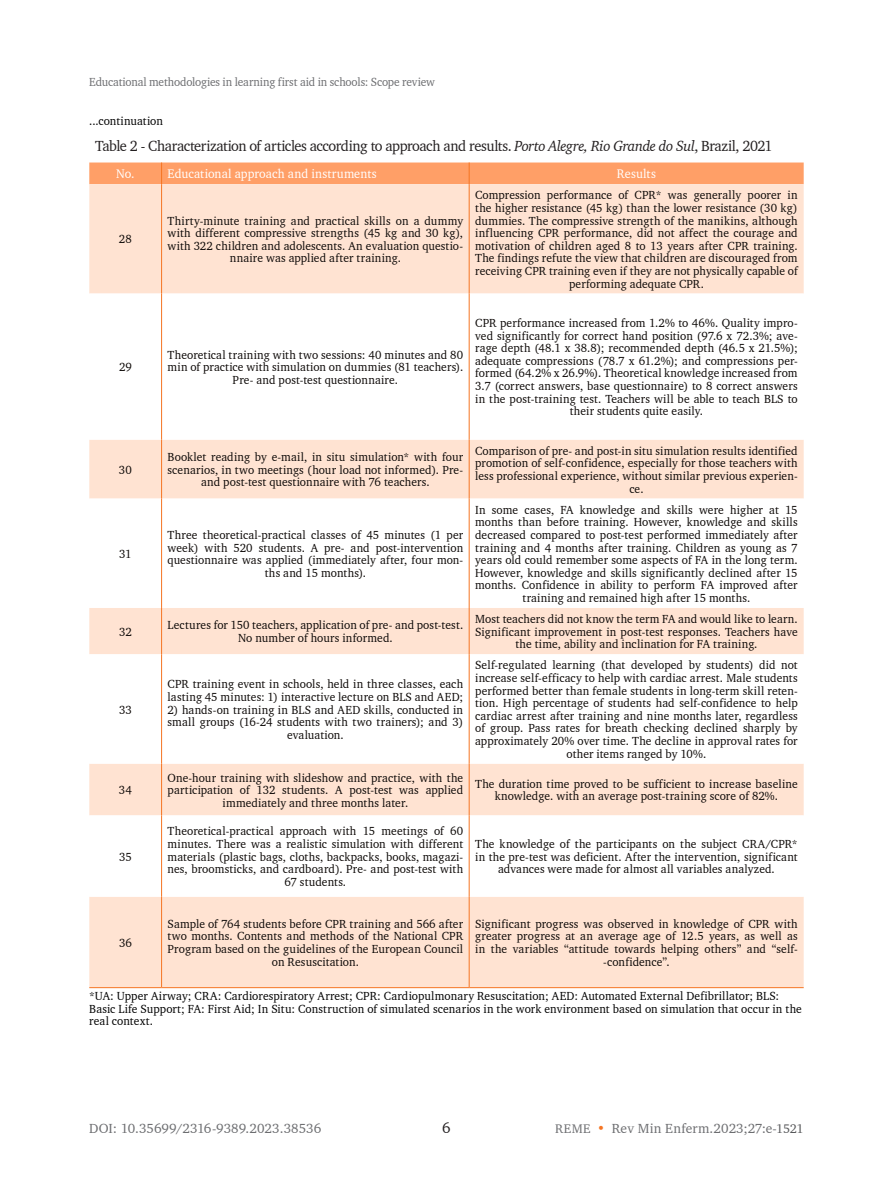
<style>
.page{position:relative;width:893px;height:1191px;background:#fff}
.page>*{position:absolute;margin:0;border:0;box-sizing:border-box;transform-origin:0 0}
.t1{font:15px "Charter BT";letter-spacing:-.03em;color:#231f20;scale:.96 1}
.t2{font:15px "Charter BT";letter-spacing:-.03em;color:#231f20}
.t3{font:13.5px "Charter BT";letter-spacing:.005em;color:#6c6d70}
.t4{font:12.75px "Charter BT";letter-spacing:.01em;color:#fff;scale:.96 1}
.t5{font:12px/12.6px "Charter BT";letter-spacing:.01em;color:#0c0806;text-align:center;scale:.96 1}
.t6{font:12px/12.6px "Charter BT";letter-spacing:.01em;color:#000;scale:.96 1}
.t7{font:12px "Charter BT";letter-spacing:-.01em;color:#6c6d70;scale:.95 1}
.s1{font-style:italic}
.s2{font-size:12.75px}
.s3{color:#f57523}
.s4{font-size:12.75px;color:#57585a}
</style>
<div class="page">
<div style="left:89px;top:184px;width:715px;height:803px;background:#ffe3d2"></div>
<svg style="left:89px;top:293px;width:715px;height:603px"></svg>
<div style="left:89px;top:162px;width:715px;height:22px;background:#ff9f67"></div>
<hr style="left:161px;top:184px;width:1px;height:109px;background:#f57523">
<hr style="left:469px;top:184px;width:1px;height:109px;background:#f57523">
<hr style="left:161px;top:293px;width:1px;height:146px;background:#f57523">
<hr style="left:469px;top:293px;width:1px;height:146px;background:#f57523">
<hr style="left:161px;top:439px;width:1px;height:59px;background:#f57523">
<hr style="left:469px;top:439px;width:1px;height:59px;background:#f57523">
<hr style="left:161px;top:498px;width:1px;height:110px;background:#f57523">
<hr style="left:469px;top:498px;width:1px;height:110px;background:#f57523">
<hr style="left:161px;top:608px;width:1px;height:46px;background:#f57523">
<hr style="left:469px;top:608px;width:1px;height:46px;background:#f57523">
<hr style="left:161px;top:654px;width:1px;height:109px;background:#f57523">
<hr style="left:469px;top:654px;width:1px;height:109px;background:#f57523">
<hr style="left:161px;top:763px;width:1px;height:52px;background:#f57523">
<hr style="left:469px;top:763px;width:1px;height:52px;background:#f57523">
<hr style="left:161px;top:815px;width:1px;height:81px;background:#f57523">
<hr style="left:469px;top:815px;width:1px;height:81px;background:#f57523">
<hr style="left:161px;top:896px;width:1px;height:91px;background:#f57523">
<hr style="left:469px;top:896px;width:1px;height:91px;background:#f57523">
<hr style="left:89px;top:987px;width:73px;height:1px;background:#f57523">
<hr style="left:162px;top:987px;width:307px;height:1px;background:#f57523">
<hr style="left:469px;top:987px;width:335px;height:1px;background:#f57523">
<p class="t7" style="left:89px;top:74px;width:365px">Educational methodologies in learning first aid in schools: Scope review</p>
<p class="t6" style="left:89px;top:114px;width:78px">...continuation</p>
<p class="t1" style="left:95px;top:136px;width:707px">Table 2 - Characterization of articles according to approach and results. <span class="s1">Porto Alegre, Rio Grande do Sul</span>, Brazil, 2021</p>
<p class="t4" style="left:116px;top:166px;width:21px">No.</p>
<p class="t4" style="left:168px;top:166px;width:219px">Educational approach and instruments</p>
<p class="t4" style="left:617px;top:166px;width:42px">Results</p>
<p class="t5" style="left:119px;top:233px;width:15px">28</p>
<p class="t5" style="left:119px;top:360px;width:15px">29</p>
<p class="t5" style="left:119px;top:463px;width:15px">30</p>
<p class="t5" style="left:119px;top:547px;width:14px">31</p>
<p class="t5" style="left:168px;top:214px;width:309px">Thirty-minute training and practical skills on a dummy with different compressive strengths (45 kg and 30 kg), with 322 children and adolescents. An evaluation questio&shy;nnaire was applied after training.</p>
<p class="t5" style="left:168px;top:348px;width:309px">Theoretical training with two sessions: 40 minutes and 80 min of practice with simulation on dummies (81 teachers).<br>Pre- and post-test questionnaire.</p>
<p class="t5" style="left:475px;top:189px;width:337px">Compression performance of CPR* was generally poorer in the higher resistance (45 kg) than the lower resistance (30 kg) dummies. The compressive strength of the manikins, although influencing CPR performance, did not affect the courage and motivation of children aged 8 to 13 years after CPR training.<br>The findings refute the view that children are discouraged from receiving CPR training even if they are not physically capable of performing adequate CPR.</p>
<p class="t5" style="left:475px;top:316px;width:337px">CPR performance increased from 1.2% to 46%. Quality impro&shy;ved significantly for correct hand position (97.6 x 72.3%; ave&shy;rage depth (48.1 x 38.8); recommended depth (46.5 x 21.5%); adequate compressions (78.7 x 61.2%); and compressions per&shy;formed (64.2% x 26.9%). Theoretical knowledge increased from 3.7 (correct answers, base questionnaire) to 8 correct answers in the post-training test. Teachers will be able to teach BLS to their students quite easily.</p>
<p class="t5" style="left:168px;top:450px;width:309px">Booklet reading by e-mail, in situ simulation* with four scenarios, in two meetings (hour load not informed). Pre&shy;and post-test questionnaire with 76 teachers.</p>
<p class="t5" style="left:475px;top:444px;width:337px">Comparison of pre- and post-in situ simulation results identified promotion of self-confidence, especially for those teachers with less professional experience, without similar previous experien&shy;ce.</p>
<p class="t5" style="left:168px;top:528px;width:309px">Three theoretical-practical classes of 45 minutes (1 per week) with 520 students. A pre- and post-intervention questionnaire was applied (immediately after, four mon&shy;ths and 15 months).</p>
<p class="t5" style="left:475px;top:503px;width:337px">In some cases, FA knowledge and skills were higher at 15 months than before training. However, knowledge and skills decreased compared to post-test performed immediately after training and 4 months after training. Children as young as 7 years old could remember some aspects of FA in the long term.<br>However, knowledge and skills significantly declined after 15 months. Confidence in ability to perform FA improved after training and remained high after 15 months.</p>
<p class="t5" style="left:119px;top:625px;width:15px">32</p>
<p class="t5" style="left:168px;top:618px;width:309px">Lectures for 150 teachers, application of pre- and post-test.<br>No number of hours informed.</p>
<p class="t5" style="left:475px;top:612px;width:338px">Most teachers did not know the term FA and would like to learn.<br>Significant improvement in post-test responses. Teachers have the time, ability and inclination for FA training.</p>
<p class="t5" style="left:119px;top:703px;width:15px">33</p>
<p class="t5" style="left:119px;top:783px;width:15px">34</p>
<p class="t5" style="left:119px;top:850px;width:15px">35</p>
<p class="t5" style="left:119px;top:936px;width:15px">36</p>
<p class="t5" style="left:168px;top:677px;width:309px;text-align:left">CPR training event in schools, held in three classes, each lasting 45 minutes: 1) interactive lecture on BLS and AED;</p>
<p class="t5" style="left:168px;top:703px;width:309px">2) hands-on training in BLS and AED skills, conducted in small groups (16-24 students with two trainers); and 3) evaluation.</p>
<p class="t5" style="left:475px;top:659px;width:337px">Self-regulated learning (that developed by students) did not increase self-efficacy to help with cardiac arrest. Male students performed better than female students in long-term skill reten&shy;tion. High percentage of students had self-confidence to help cardiac arrest after training and nine months later, regardless of group. Pass rates for breath checking declined sharply by approximately 20% over time. The decline in approval rates for other items ranged by 10%.</p>
<p class="t5" style="left:168px;top:771px;width:309px">One-hour training with slideshow and practice, with the participation of 132 students. A post-test was applied immediately and three months later.</p>
<p class="t5" style="left:475px;top:777px;width:337px">The duration time proved to be sufficient to increase baseline knowledge. with an average post-training score of 82%.</p>
<p class="t5" style="left:168px;top:824px;width:309px">Theoretical-practical approach with 15 meetings of 60 minutes. There was a realistic simulation with different materials (plastic bags, cloths, backpacks, books, magazi&shy;nes, broomsticks, and cardboard). Pre- and post-test with 67 students.</p>
<p class="t5" style="left:475px;top:837px;width:337px">The knowledge of the participants on the subject CRA/CPR* in the pre-test was deficient. After the intervention, significant advances were made for almost all variables analyzed.</p>
<p class="t5" style="left:168px;top:917px;width:309px">Sample of 764 students before CPR training and 566 after two months. Contents and methods of the National CPR Program based on the guidelines of the European Council on Resuscitation.</p>
<p class="t5" style="left:475px;top:917px;width:337px">Significant progress was observed in knowledge of CPR with greater progress at an average age of 12.5 years, as well as in the variables “attitude towards helping others” and “self--confidence”.</p>
<p class="t6" style="left:89px;top:989px;width:744px">*UA: Upper Airway; CRA: Cardiorespiratory Arrest; CPR: Cardiopulmonary Resuscitation; AED: Automated External Defibrillator; BLS:<br>Basic Life Support; FA: First Aid; In Situ: Construction of simulated scenarios in the work environment based on simulation that occur in the real context.</p>
<p class="t2" style="left:442px;top:1119px;width:10px">6</p>
<p class="t3" style="left:89px;top:1120px;width:233px">DOI: 10.35699/2316-9389.2023.38536</p>
<p class="t3" style="left:555px;top:1120px;width:250px"><span class="s2">REME</span> <span class="s3">•</span> Rev Min Enferm.2023;27:e-<span class="s4">1521</span></p>
</div>
